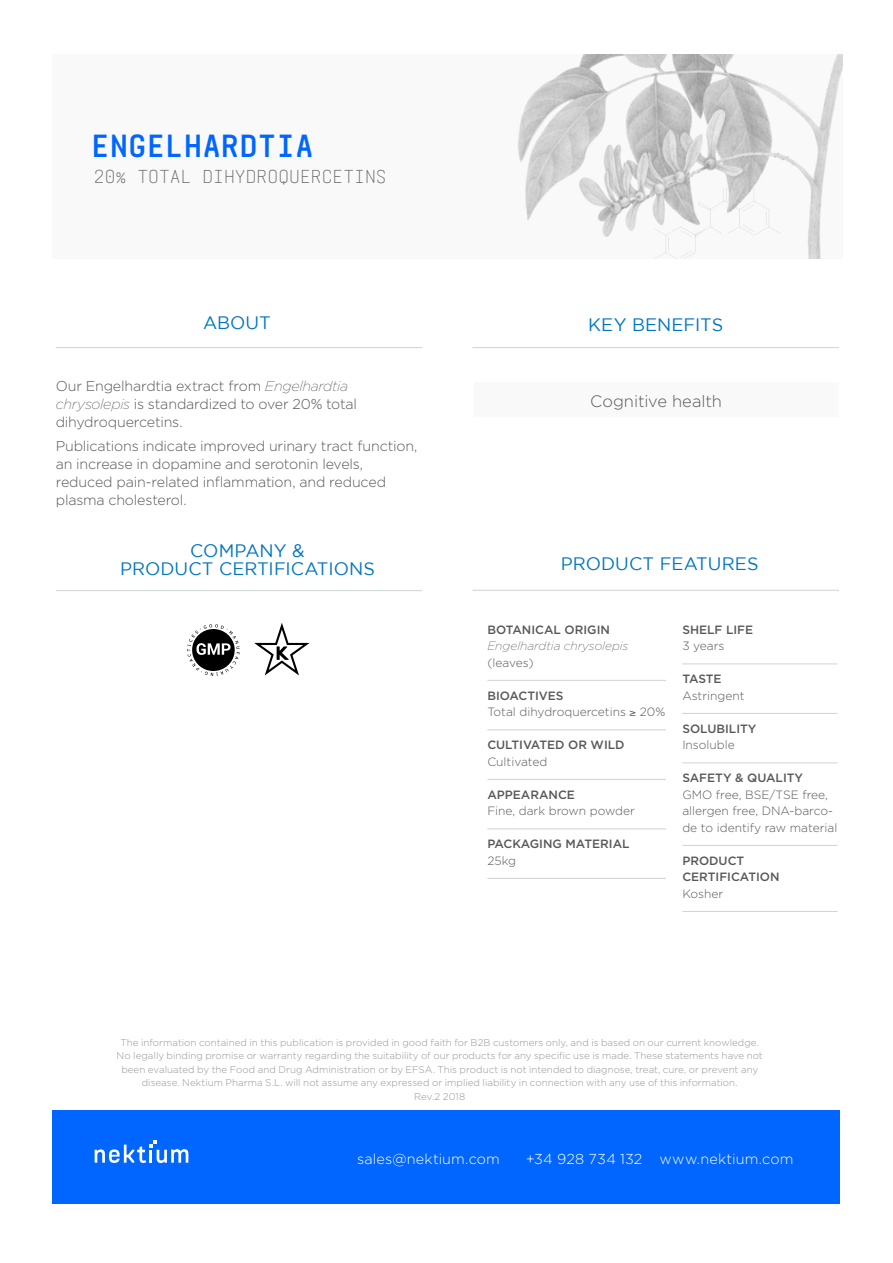
<style>
.page{position:relative;width:893px;height:1263px;background:#fff}
.page>*{position:absolute;margin:0;border:0;box-sizing:border-box;transform-origin:0 0}
.t1{font:700 34.95px "Realtime";color:#06f}
.t2{font:300 20.4px "Realtime";color:#6b6b6e}
.t3{font:18px/18px "Gotham";letter-spacing:.005em;color:#0076be;text-align:center}
.t4{font:300 16.5px "Gotham HTF";color:#57585a}
.t5{font:300 14.4px "Gotham HTF";letter-spacing:.01em;color:#fff}
.t6{font:300 14.25px/18px "Gotham HTF";letter-spacing:-.015em;color:#57585a}
.t7{font:300 12px/16.5px "Gotham HTF";color:#57585a}
.t8{font:500 12px/16.5px "Gotham HTF";color:#57585a}
.t9{font:italic 200 12px "Gotham";color:#57585a}
.t10{font:300 9.75px/13.5px "Gotham HTF";color:#939598;text-align:center}
.s1{font-family:"Gotham";font-weight:200;font-style:italic}
</style>
<div class="page">
<div style="left:52px;top:54px;width:791px;height:204px;background:#f9f9f9"></div>
<div style="left:474px;top:382px;width:365px;height:34px;background:#f9f9f9"></div>
<div style="left:52px;top:1110px;width:788px;height:94px;background:#06f"></div>
<hr style="left:487px;top:680px;width:179px;height:1px;background:#d1d2d4">
<hr style="left:487px;top:730px;width:179px;height:1px;background:#d1d2d4">
<hr style="left:487px;top:779px;width:179px;height:1px;background:#d1d2d4">
<hr style="left:487px;top:829px;width:179px;height:1px;background:#d1d2d4">
<hr style="left:487px;top:878px;width:179px;height:1px;background:#d1d2d4">
<hr style="left:682px;top:664px;width:155px;height:1px;background:#d1d2d4">
<hr style="left:682px;top:713px;width:155px;height:1px;background:#d1d2d4">
<hr style="left:682px;top:763px;width:155px;height:1px;background:#d1d2d4">
<hr style="left:682px;top:845px;width:155px;height:1px;background:#d1d2d4">
<hr style="left:682px;top:911px;width:155px;height:1px;background:#d1d2d4">
<hr style="left:56px;top:347px;width:366px;height:1px;background:#d1d2d4">
<hr style="left:56px;top:590px;width:366px;height:1px;background:#d1d2d4">
<hr style="left:472px;top:347px;width:367px;height:1px;background:#d1d2d4">
<hr style="left:472px;top:590px;width:367px;height:1px;background:#d1d2d4">
<svg style="left:95px;top:1140px;width:93px;height:23px"></svg>
<img style="left:518px;top:54px;width:325px;height:204px">
<svg style="left:187px;top:624px;width:53px;height:52px"></svg>
<svg style="left:254px;top:623px;width:56px;height:52px"></svg>
<p class="t1" style="left:91px;top:122px;width:224px">ENGELHARDTIA</p>
<p class="t2" style="left:94px;top:163px;width:294px">20% TOTAL DIHYDROQUERCETINS</p>
<p class="t3" style="left:203px;top:313px;width:69px">ABOUT</p>
<p class="t6" style="left:56px;top:377px;width:303px">Our Engelhardtia extract from <span class="s1">Engelhardtia chrysolepis</span> is standardized to over 20% total dihydroquercetins.</p>
<p class="t6" style="left:56px;top:437px;width:363px">Publications indicate improved urinary tract function, an increase in dopamine and serotonin levels, reduced pain-related inflammation, and reduced plasma cholesterol.</p>
<p class="t3" style="left:120px;top:541px;width:256px">COMPANY &amp;<br>PRODUCT CERTIFICATIONS</p>
<p class="t3" style="left:588px;top:315px;width:136px">KEY BENEFITS</p>
<p class="t4" style="left:590px;top:392px;width:133px">Cognitive health</p>
<p class="t3" style="left:561px;top:555px;width:199px">PRODUCT FEATURES</p>
<p class="t8" style="left:487px;top:621px;width:124px">BOTANICAL ORIGIN</p>
<p class="t9" style="left:487px;top:639px;width:143px">Engelhardtia chrysolepis</p>
<p class="t7" style="left:487px;top:654px;width:48px">(leaves)</p>
<p class="t8" style="left:487px;top:687px;width:78px">BIOACTIVES</p>
<p class="t7" style="left:487px;top:703px;width:179px">Total dihydroquercetins ≥ 20%</p>
<p class="t8" style="left:487px;top:736px;width:139px">CULTIVATED OR WILD</p>
<p class="t7" style="left:487px;top:753px;width:62px">Cultivated</p>
<p class="t8" style="left:487px;top:786px;width:89px">APPEARANCE</p>
<p class="t7" style="left:487px;top:802px;width:149px">Fine, dark brown powder</p>
<p class="t8" style="left:487px;top:835px;width:144px">PACKAGING MATERIAL</p>
<p class="t7" style="left:487px;top:852px;width:30px">25kg</p>
<p class="t8" style="left:682px;top:621px;width:72px">SHELF LIFE</p>
<p class="t7" style="left:682px;top:637px;width:44px">3 years</p>
<p class="t8" style="left:682px;top:670px;width:41px">TASTE</p>
<p class="t7" style="left:682px;top:687px;width:64px">Astringent</p>
<p class="t8" style="left:682px;top:720px;width:76px">SOLUBILITY</p>
<p class="t7" style="left:682px;top:736px;width:54px">Insoluble</p>
<p class="t8" style="left:682px;top:769px;width:122px">SAFETY &amp; QUALITY</p>
<p class="t7" style="left:682px;top:786px;width:157px">GMO free, BSE/TSE free, allergen free, DNA-barco&shy;de to identify raw material</p>
<p class="t8" style="left:682px;top:852px;width:99px">PRODUCT<br>CERTIFICATION</p>
<p class="t7" style="left:682px;top:885px;width:43px">Kosher</p>
<p class="t10" style="left:117px;top:1035px;width:648px">The information contained in this publication is provided in good faith for B2B customers only, and is based on our current knowledge.<br>No legally binding promise or warranty regarding the suitability of our products for any specific use is made. These statements have not been evaluated by the Food and Drug Administration or by EFSA. This product is not intended to diagnose, treat, cure, or prevent any disease. Nektium Pharma S.L. will not assume any expressed or implied liability in connection with any use of this information.<br>Rev.2 2018</p>
<p class="t5" style="left:357px;top:1151px;width:144px">sales@nektium.com</p>
<p class="t5" style="left:526px;top:1151px;width:269px">+34 928 734 132 www.nektium.com</p>
</div>
